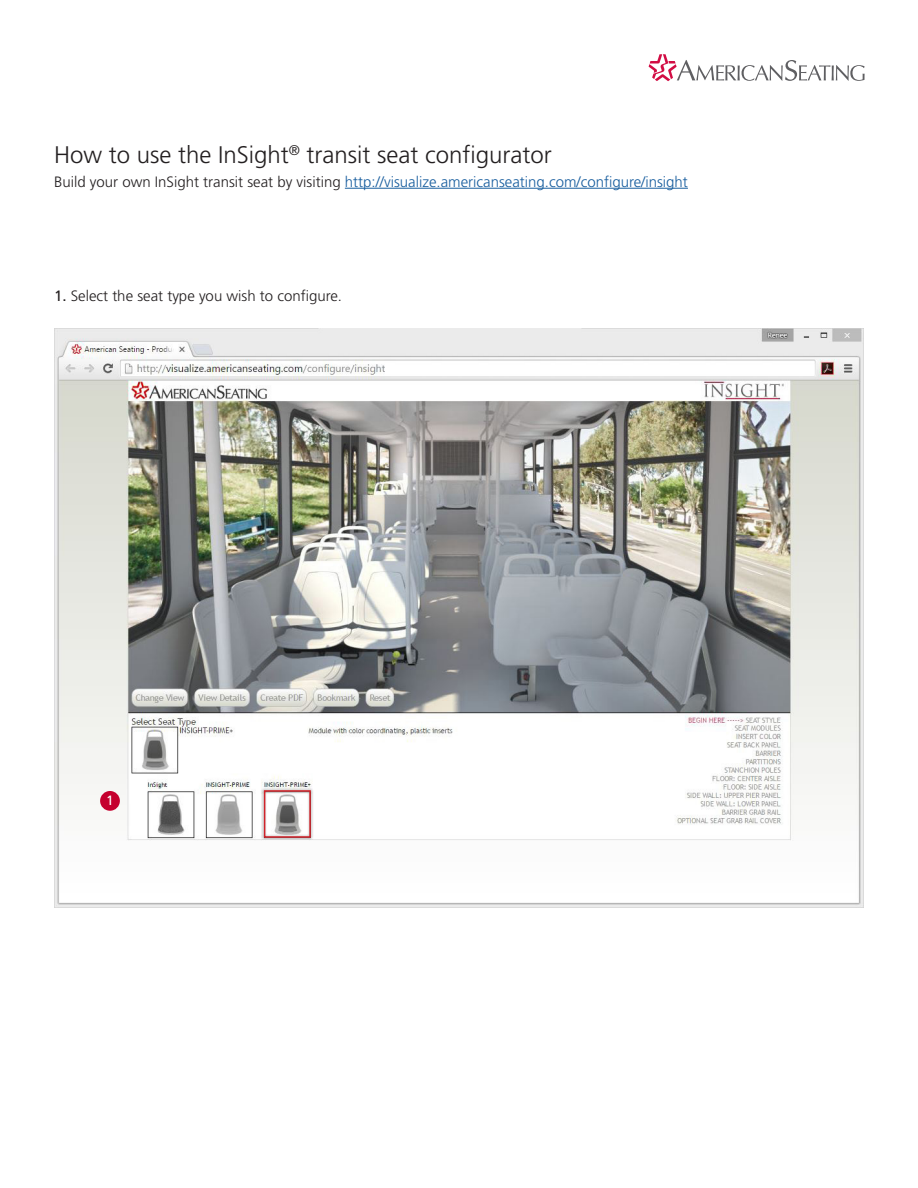
<style>
.page{position:relative;width:918px;height:1188px;background:#fff}
.page>*{position:absolute;margin:0;border:0;box-sizing:border-box;transform-origin:0 0}
.t1{font:300 24px "Frutiger";color:#231f20}
.t2{font:300 15px "Frutiger";color:#175d9e}
.t3{font:300 15px "Frutiger";color:#231f20}
.t4{font:13.5px "Frutiger";color:#fff}
.s1{color:#231f20}
.s2{font-weight:400}
</style>
<div class="page">
<svg style="left:649px;top:54px;width:216px;height:27px"></svg>
<img style="left:54px;top:328px;width:810px;height:579px">
<div style="left:261px;top:787px;width:53px;height:53px;background:#231f20;opacity:.5"></div>
<div style="left:264px;top:790px;width:47px;height:48px;border:2px solid #d1232a"></div>
<div style="left:100px;top:791px;width:20px;height:20px;background:#c5002e;border-radius:50%"></div>
<hr style="left:345px;top:188px;width:343px;height:1px;background:#175d9e">
<p class="t1" style="left:54px;top:141px;width:499px">How to use the InSight<sup>®</sup> transit seat configurator</p>
<p class="t2" style="left:54px;top:173px;width:635px"><span class="s1">Build your own InSight transit seat by visiting</span> http://visualize.americanseating.com/configure/insight</p>
<p class="t3" style="left:54px;top:287px;width:290px"><span class="s2">1.</span> Select the seat type you wish to configure.</p>
<p class="t4" style="left:106px;top:793px;width:9px">1</p>
</div>
